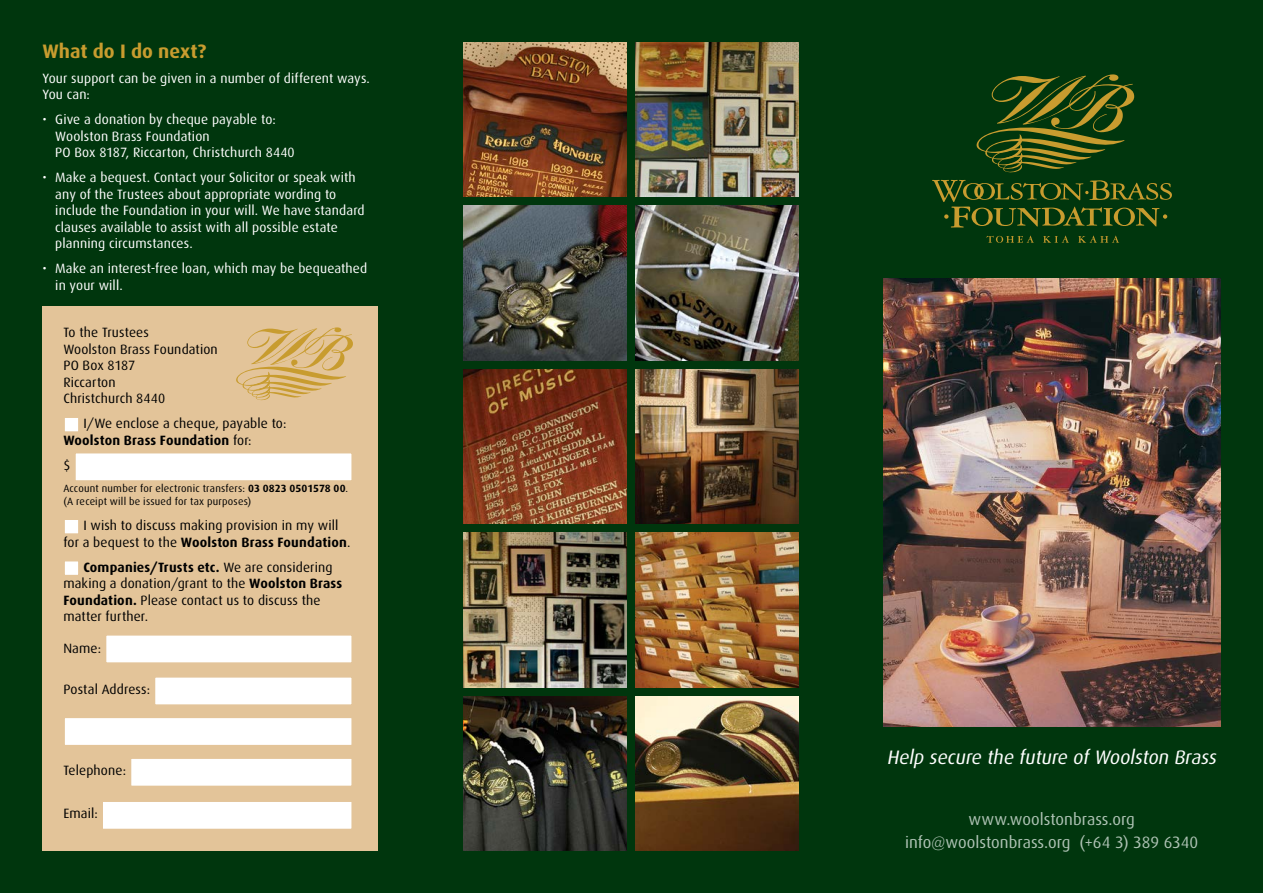
<style>
.page{position:relative;width:1263px;height:893px;background:#00360d}
.page>*{position:absolute;margin:0;border:0;box-sizing:border-box;transform-origin:0 0}
.t1{font:italic 19.5px "Dax";color:#fff}
.t2{font:700 19.5px "Dax";color:#c89c2f}
.t3{font:16.5px/23.5px "Dax";color:#afc3b5;text-align:center}
.t4{font:13.5px/16.5px "Dax";letter-spacing:.01em;color:#fff}
.t5{font:13.5px/16.5px "Dax";letter-spacing:.01em;color:#000}
.t6{font:10.5px/13.5px "Dax";letter-spacing:.02em;color:#000}
.s1{font-weight:700}
</style>
<div class="page">
<div style="left:42px;top:306px;width:336px;height:544px;background:#e3c499"></div>
<div style="left:63px;top:416px;width:17px;height:17px;background:#fff;border:2px solid #e3c499"></div>
<div style="left:74px;top:452px;width:279px;height:30px;background:#fff;border:2px solid #e3c499"></div>
<div style="left:63px;top:518px;width:17px;height:17px;background:#fff;border:2px solid #e3c499"></div>
<div style="left:63px;top:560px;width:17px;height:16px;background:#fff;border:2px solid #e3c499"></div>
<div style="left:105px;top:634px;width:248px;height:30px;background:#fff;border:2px solid #e3c499"></div>
<div style="left:154px;top:676px;width:199px;height:30px;background:#fff;border:2px solid #e3c499"></div>
<div style="left:63px;top:717px;width:290px;height:29px;background:#fff;border:2px solid #e3c499"></div>
<div style="left:130px;top:757px;width:223px;height:30px;background:#fff;border:2px solid #e3c499"></div>
<div style="left:101px;top:800px;width:252px;height:30px;background:#fff;border:2px solid #e3c499"></div>
<img style="left:636px;top:43px;width:163px;height:154px">
<img style="left:636px;top:206px;width:163px;height:154px">
<img style="left:636px;top:369px;width:163px;height:155px">
<img style="left:636px;top:533px;width:163px;height:154px">
<img style="left:636px;top:696px;width:163px;height:154px">
<img style="left:463px;top:43px;width:164px;height:154px">
<img style="left:463px;top:206px;width:164px;height:154px">
<img style="left:463px;top:369px;width:164px;height:155px">
<img style="left:463px;top:533px;width:164px;height:154px">
<img style="left:463px;top:696px;width:164px;height:154px">
<svg style="left:236px;top:327px;width:117px;height:74px"></svg>
<svg style="left:975px;top:74px;width:159px;height:99px;background:#314e15"></svg>
<svg style="left:986px;top:235px;width:48px;height:8px"></svg>
<svg style="left:1043px;top:235px;width:26px;height:8px"></svg>
<svg style="left:1078px;top:235px;width:41px;height:8px"></svg>
<svg style="left:932px;top:180px;width:240px;height:48px;background:#2c4c14"></svg>
<img style="left:883px;top:278px;width:337px;height:449px">
<h1 class="t2" style="left:43px;top:40px;width:165px">What do I do next?</h1>
<p class="t4" style="left:43px;top:70px;width:329px">Your support can be given in a number of different ways.<br>You can:</p>
<p class="t4" style="left:55px;top:111px;width:241px;text-indent:-13px">• Give a donation by cheque payable to:<br>Woolston Brass Foundation<br>PO Box 8187, Riccarton, Christchurch 8440</p>
<p class="t4" style="left:55px;top:169px;width:311px;text-indent:-13px">• Make a bequest. Contact your Solicitor or speak with any of the Trustees about appropriate wording to include the Foundation in your will. We have standard clauses available to assist with all possible estate planning circumstances.</p>
<p class="t4" style="left:55px;top:260px;width:313px;text-indent:-13px">• Make an interest-free loan, which may be bequeathed in your will.</p>
<p class="t5" style="left:63px;top:324px;width:156px">To the Trustees<br>Woolston Brass Foundation<br>PO Box 8187<br>Riccarton<br>Christchurch 8440</p>
<p class="t5" style="left:63px;top:415px;width:225px;text-indent:20px">I/We enclose a cheque, payable to:<br><span class="s1">Woolston Brass Foundation</span> for:</p>
<p class="t5" style="left:63px;top:457px;width:9px">$</p>
<p class="t6" style="left:63px;top:482px;width:286px">Account number for electronic transfers: <span class="s1">03 0823 0501578 00</span>. (A receipt will be issued for tax purposes)</p>
<p class="t5" style="left:63px;top:518px;width:289px;text-align:center">I wish to discuss making provision in my will<br>for a bequest to the <span class="s1">Woolston Brass Foundation</span>.</p>
<p class="t5" style="left:63px;top:559px;width:280px;text-indent:20px"><span class="s1">Companies/Trusts etc.</span> We are considering making a donation/grant to the <span class="s1">Woolston Brass Foundation.</span> Please contact us to discuss the matter further.</p>
<p class="t5" style="left:63px;top:641px;width:39px">Name:</p>
<p class="t5" style="left:63px;top:681px;width:88px">Postal Address:</p>
<p class="t5" style="left:63px;top:762px;width:64px">Telephone:</p>
<p class="t5" style="left:63px;top:806px;width:36px">Email:</p>
<h1 class="t1" style="left:887px;top:747px;width:335px">Help secure the future of Woolston Brass</h1>
<p class="t3" style="left:905px;top:807px;width:295px">www.woolstonbrass.org info@woolstonbrass.org (+64 3) 389 6340</p>
</div>
